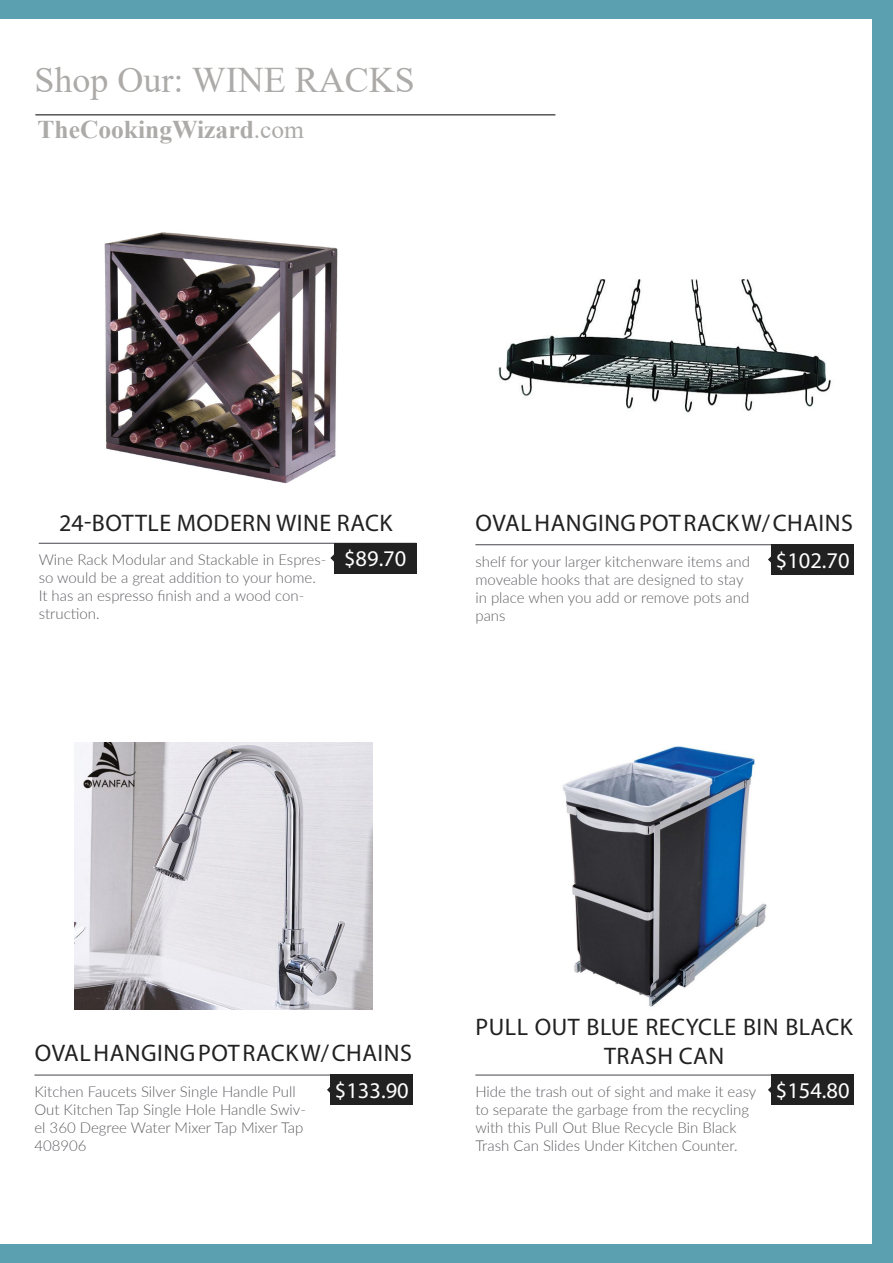
<style>
.page{position:relative;width:893px;height:1263px;background:#5aa0b1}
.page>*{position:absolute;margin:0;border:0;box-sizing:border-box;transform-origin:0 0}
.t1{font:36px "Times New Roman";color:#acaba9}
.t2{font:700 25.5px "Times New Roman";color:#acaba9}
.t3{font:24px "Myriad Pro";letter-spacing:.02em;color:#212121}
.t4{font:22.5px "Myriad Pro";color:#fff}
.t5{font:300 15px/18px "Lato";color:#605f64}
.s1{font-weight:400}
</style>
<div class="page">
<div style="left:0;top:19px;width:872px;height:1225px;background:#fff"></div>
<hr style="left:39px;top:543px;width:377px;height:1px;background:#45474c">
<hr style="left:475px;top:1075px;width:378px;height:1px;background:#45474c">
<hr style="left:34px;top:1075px;width:378px;height:1px;background:#45474c">
<hr style="left:475px;top:544px;width:378px;height:1px;background:#45474c">
<img style="left:104px;top:232px;width:234px;height:252px">
<img style="left:563px;top:746px;width:204px;height:261px">
<img style="left:75px;top:743px;width:298px;height:267px">
<img style="left:498px;top:279px;width:333px;height:134px">
<div style="left:334px;top:543px;width:82px;height:30px;background:#212121"></div>
<div style="left:772px;top:1075px;width:82px;height:30px;background:#212121"></div>
<div style="left:331px;top:1075px;width:82px;height:30px;background:#212121"></div>
<div style="left:772px;top:544px;width:82px;height:31px;background:#212121"></div>
<svg style="left:330px;top:554px;width:4px;height:8px"></svg>
<svg style="left:768px;top:1086px;width:4px;height:7px"></svg>
<svg style="left:327px;top:1086px;width:4px;height:7px"></svg>
<svg style="left:768px;top:556px;width:4px;height:7px"></svg>
<hr style="left:35px;top:114px;width:520px;height:1px;background:#000">
<p class="t1" style="left:35px;top:55px;width:382px">Shop Our: WINE RACKS</p>
<p class="t2" style="left:38px;top:111px;width:268px">TheCookingWizard<span class="s1">.com</span></p>
<p class="t3" style="left:59px;top:508px;width:335px">24-BOTTLE MODERN WINE RACK</p>
<p class="t3" style="left:476px;top:508px;width:379px">OVAL HANGING POT RACK W/ CHAINS</p>
<p class="t5" style="left:39px;top:550px;width:289px">Wine Rack Modular and Stackable in Espres&shy;so would be a great addition to your home.<br>It has an espresso finish and a wood con&shy;struction.</p>
<p class="t4" style="left:344px;top:545px;width:64px">$89.70</p>
<p class="t5" style="left:475px;top:552px;width:276px">shelf for your larger kitchenware items and moveable hooks that are designed to stay in place when you add or remove pots and pans</p>
<p class="t4" style="left:776px;top:546px;width:75px">$102.70</p>
<p class="t3" style="left:476px;top:1012px;width:379px">PULL OUT BLUE RECYCLE BIN BLACK</p>
<p class="t3" style="left:35px;top:1038px;width:379px">OVAL HANGING POT RACK W/ CHAINS</p>
<p class="t3" style="left:604px;top:1041px;width:122px">TRASH CAN</p>
<p class="t5" style="left:34px;top:1082px;width:273px">Kitchen Faucets Silver Single Handle Pull<br>Out Kitchen Tap Single Hole Handle Swiv&shy;el 360 Degree Water Mixer Tap Mixer Tap<br>408906</p>
<p class="t4" style="left:335px;top:1077px;width:75px">$133.90</p>
<p class="t4" style="left:776px;top:1077px;width:75px">$154.80</p>
<p class="t5" style="left:475px;top:1082px;width:283px">Hide the trash out of sight and make it easy to separate the garbage from the recycling with this Pull Out Blue Recycle Bin Black Trash Can Slides Under Kitchen Counter.</p>
</div>
